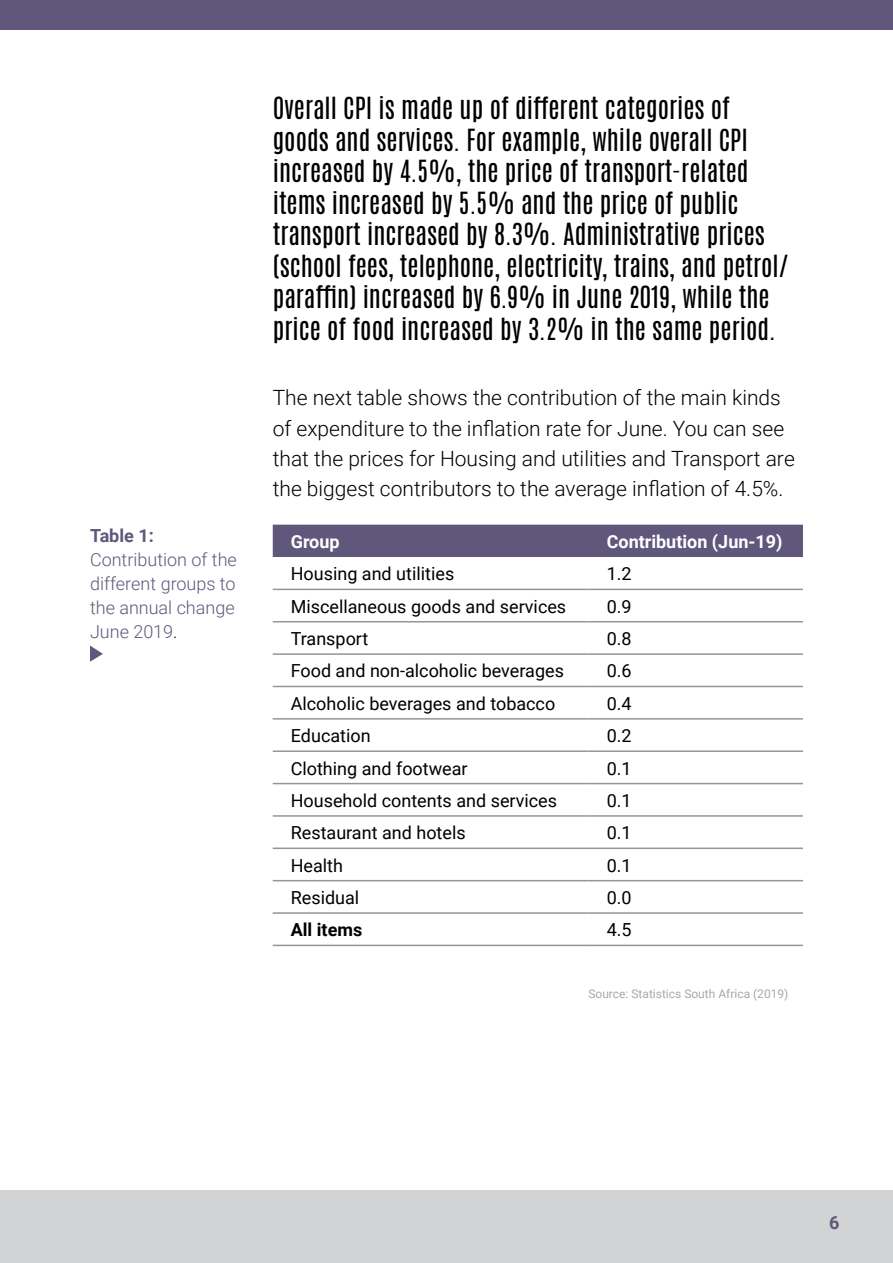
<style>
.page{position:relative;width:893px;height:1263px;background:#fff}
.page>*{position:absolute;margin:0;border:0;box-sizing:border-box;transform-origin:0 0}
.t1{font:25.5px/31.5px "Antonio";color:#000}
.t2{font:300 21px/30px "Roboto";color:#000}
.t3{font:18px "Roboto";color:#000}
.t4{font:300 18px/24px "Roboto";color:#60577c}
.t5{font:700 18px "Roboto";color:#fff}
.t6{font:700 18px "Roboto";color:#60577c}
.t7{font:700 18px "Roboto";color:#000}
.t8{font:12px "Roboto";color:#a7a9ac}
.s1{color:#000}
</style>
<div class="page">
<div style="left:0;top:1190px;width:893px;height:73px;background:#d1d3d4"></div>
<div style="left:0;top:0;width:893px;height:30px;background:#60577c"></div>
<div style="left:273px;top:525px;width:530px;height:32px;background:#60577c"></div>
<hr style="left:273px;top:589px;width:316px;height:1px;background:#939598">
<hr style="left:589px;top:589px;width:214px;height:1px;background:#939598">
<hr style="left:273px;top:621px;width:316px;height:1px;background:#939598">
<hr style="left:589px;top:621px;width:214px;height:1px;background:#939598">
<hr style="left:273px;top:653px;width:316px;height:2px;background:#939598">
<hr style="left:589px;top:653px;width:214px;height:2px;background:#939598">
<hr style="left:273px;top:686px;width:316px;height:1px;background:#939598">
<hr style="left:589px;top:686px;width:214px;height:1px;background:#939598">
<hr style="left:273px;top:718px;width:316px;height:2px;background:#939598">
<hr style="left:589px;top:718px;width:214px;height:2px;background:#939598">
<hr style="left:273px;top:750px;width:316px;height:2px;background:#939598">
<hr style="left:589px;top:750px;width:214px;height:2px;background:#939598">
<hr style="left:273px;top:783px;width:316px;height:1px;background:#939598">
<hr style="left:589px;top:783px;width:214px;height:1px;background:#939598">
<hr style="left:273px;top:815px;width:316px;height:2px;background:#939598">
<hr style="left:589px;top:815px;width:214px;height:2px;background:#939598">
<hr style="left:273px;top:847px;width:316px;height:2px;background:#939598">
<hr style="left:589px;top:847px;width:214px;height:2px;background:#939598">
<hr style="left:273px;top:880px;width:316px;height:1px;background:#939598">
<hr style="left:589px;top:880px;width:214px;height:1px;background:#939598">
<hr style="left:273px;top:912px;width:316px;height:2px;background:#939598">
<hr style="left:589px;top:912px;width:214px;height:2px;background:#939598">
<hr style="left:273px;top:945px;width:316px;height:1px;background:#939598">
<hr style="left:589px;top:945px;width:214px;height:1px;background:#939598">
<svg style="left:90px;top:645px;width:13px;height:17px"></svg>
<p class="t6" style="left:90px;top:523px;width:65px">Table 1:</p>
<p class="t4" style="left:90px;top:547px;width:148px">Contribution of the different groups to the annual change<br>June 2019<span class="s1">.</span></p>
<p class="t1" style="left:273px;top:93px;width:517px">Overall CPI is made up of different categories of goods and services. For example, while overall CPI increased by 4.5%, the price of transport-related items increased by 5.5% and the price of public transport increased by 8.3%. Administrative prices (school fees, telephone, electricity, trains, and petrol/ paraffin) increased by 6.9% in June 2019, while the price of food increased by 3.2% in the same period.</p>
<p class="t2" style="left:273px;top:382px;width:524px">The next table shows the contribution of the main kinds of expenditure to the inflation rate for June. You can see that the prices for Housing and utilities and Transport are the biggest contributors to the average inflation of 4.5%.</p>
<p class="t5" style="left:291px;top:529px;width:50px">Group</p>
<p class="t5" style="left:607px;top:529px;width:177px">Contribution (Jun-19)</p>
<p class="t3" style="left:291px;top:561px;width:165px">Housing and utilities</p>
<p class="t3" style="left:607px;top:561px;width:26px">1.2</p>
<p class="t3" style="left:291px;top:594px;width:277px">Miscellaneous goods and services</p>
<p class="t3" style="left:607px;top:594px;width:26px">0.9</p>
<p class="t3" style="left:291px;top:626px;width:79px">Transport</p>
<p class="t3" style="left:607px;top:626px;width:26px">0.8</p>
<p class="t3" style="left:291px;top:658px;width:275px">Food and non-alcoholic beverages</p>
<p class="t3" style="left:607px;top:658px;width:26px">0.6</p>
<p class="t3" style="left:291px;top:691px;width:266px">Alcoholic beverages and tobacco</p>
<p class="t3" style="left:607px;top:691px;width:26px">0.4</p>
<p class="t3" style="left:291px;top:723px;width:81px">Education</p>
<p class="t3" style="left:607px;top:723px;width:26px">0.2</p>
<p class="t3" style="left:291px;top:755px;width:178px">Clothing and footwear</p>
<p class="t3" style="left:607px;top:755px;width:26px">0.1</p>
<p class="t3" style="left:291px;top:788px;width:268px">Household contents and services</p>
<p class="t3" style="left:607px;top:788px;width:26px">0.1</p>
<p class="t3" style="left:291px;top:820px;width:176px">Restaurant and hotels</p>
<p class="t3" style="left:607px;top:820px;width:26px">0.1</p>
<p class="t3" style="left:291px;top:853px;width:54px">Health</p>
<p class="t3" style="left:607px;top:853px;width:26px">0.1</p>
<p class="t3" style="left:291px;top:885px;width:70px">Residual</p>
<p class="t3" style="left:607px;top:885px;width:26px">0.0</p>
<p class="t7" style="left:291px;top:917px;width:73px">All items</p>
<p class="t3" style="left:607px;top:917px;width:26px">4.5</p>
<p class="t8" style="left:588px;top:985px;width:202px">Source: Statistics South Africa (2019)</p>
<p class="t6" style="left:829px;top:1210px;width:12px">6</p>
</div>
